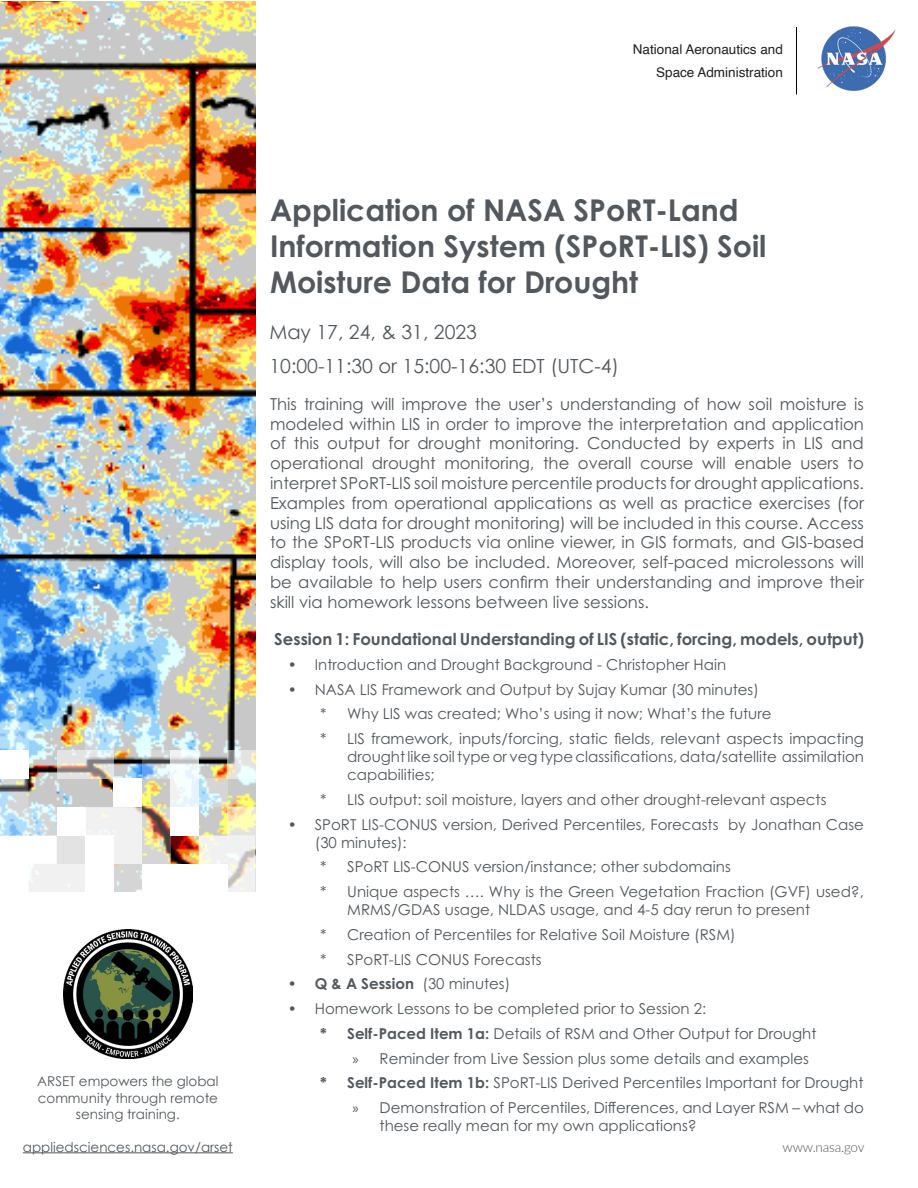
<style>
.page{position:relative;width:918px;height:1188px;background:#fff}
.page>*{position:absolute;margin:0;border:0;box-sizing:border-box;transform-origin:0 0}
.t1{font:700 30px/36px "Century Gothic Pro";color:#52585d}
.t2{font:19.5px "Century Gothic";color:#52585d}
.t3{font:16.5px/19.8px "Century Gothic Pro";color:#52585d;text-align:justify}
.t4{font:700 16.5px "Century Gothic Pro";color:#52585d}
.t5{font:15px/18px "Century Gothic Pro";color:#52585d}
.t6{font:700 15px "Century Gothic Pro";color:#52585d}
.t7{font:13.5px/16.2px "Century Gothic";color:#52585d;text-align:center}
.t8{font:13.5px "Helvetica";color:#231f20}
.t9{font:300 13.5px "Lato";letter-spacing:-.015em;color:#52585d}
.s1{font-weight:400}
.s2{font-weight:700}
.s3{font-family:"Myriad Pro"}
</style>
<div class="page">
<img style="left:0;top:1px;width:256px;height:863px">
<img style="left:817px;top:26px;width:79px;height:65px">
<hr style="left:796px;top:27px;width:1px;height:67px;background:#000">
<div style="left:28px;top:864px;width:57px;height:28px;background:#f1f1f1"></div>
<svg style="left:114px;top:864px;width:28px;height:28px"></svg>
<svg style="left:142px;top:807px;width:28px;height:57px;background:#c2ad90"></svg>
<svg style="left:199px;top:836px;width:57px;height:56px"></svg>
<div style="left:113px;top:779px;width:29px;height:28px;background:#fff"></div>
<div style="left:57px;top:836px;width:28px;height:28px;background:#e3e3e3"></div>
<div style="left:57px;top:807px;width:28px;height:29px;background:#fff"></div>
<svg style="left:0;top:779px;width:57px;height:110px"></svg>
<div style="left:0;top:750px;width:28px;height:29px;background:#fff"></div>
<div style="left:170px;top:807px;width:29px;height:29px;background:#fff"></div>
<svg style="left:227px;top:807px;width:29px;height:29px"></svg>
<svg style="left:199px;top:779px;width:28px;height:28px"></svg>
<svg style="left:142px;top:750px;width:28px;height:29px"></svg>
<svg style="left:85px;top:807px;width:57px;height:57px"></svg>
<svg style="left:170px;top:750px;width:29px;height:57px"></svg>
<svg style="left:227px;top:750px;width:29px;height:29px"></svg>
<svg style="left:57px;top:750px;width:57px;height:29px;background:#cdc8c2"></svg>
<svg style="left:0;top:722px;width:28px;height:28px"></svg>
<svg style="left:85px;top:722px;width:29px;height:28px"></svg>
<hr style="left:23px;top:1152px;width:210px;height:1px;background:#52585d">
<img style="left:63px;top:929px;width:130px;height:130px">
<p class="t8" style="left:633px;top:39px;width:152px">National Aeronautics and</p>
<p class="t8" style="left:656px;top:62px;width:128px">Space Administration</p>
<p class="t7" style="left:37px;top:1073px;width:183px">ARSET empowers the global community through remote sensing training.</p>
<p class="t7" style="left:23px;top:1138px;width:212px">appliedsciences.nasa.gov/arset</p>
<p class="t1" style="left:270px;top:192px;width:498px">Application of NASA SPoRT-Land<br>Information System (SPoRT-LIS) Soil<br>Moisture Data for Drought</p>
<p class="t2" style="left:269px;top:319px;width:209px">May 17, 24, &amp; 31, 2023</p>
<p class="t2" style="left:269px;top:352px;width:351px">10:00-11:30 or 15:00-16:30 EDT (UTC-4)</p>
<p class="t3" style="left:270px;top:394px;width:596px">This training will improve the user’s understanding of how soil moisture is modeled within LIS in order to improve the interpretation and application of this output for drought monitoring. Conducted by experts in LIS and operational drought monitoring, the overall course will enable users to interpret SPoRT-LIS soil moisture percentile products for drought applications.<br>Examples from operational applications as well as practice exercises (for using LIS data for drought monitoring) will be included in this course. Access to the SPoRT-LIS products via online viewer, in GIS formats, and GIS-based display tools, will also be included. Moreover, self-paced microlessons will be available to help users confirm their understanding and improve their skill via homework lessons between live sessions.</p>
<p class="t4" style="left:274px;top:629px;width:591px">Session 1: Foundational Understanding of LIS (static, forcing, models, output)</p>
<p class="t5" style="left:288px;top:655px;width:440px">• Introduction and Drought Background - Christopher Hain</p>
<p class="t5" style="left:288px;top:680px;width:473px">• NASA LIS Framework and Output by Sujay Kumar (30 minutes)</p>
<p class="t5" style="left:320px;top:705px;width:453px">* Why LIS was created; Who’s using it now; What’s the future</p>
<p class="t5" style="left:347px;top:730px;width:518px;text-align:justify;text-indent:-27px">* LIS framework, inputs/forcing, static fields, relevant aspects impacting drought like soil type or veg type classifications, data/satellite assimilation capabilities;</p>
<p class="t5" style="left:320px;top:790px;width:508px">* LIS output: soil moisture, layers and other drought-relevant aspects</p>
<p class="t5" style="left:315px;top:815px;width:551px;text-indent:-27px">• SPoRT LIS-CONUS version, Derived Percentiles, Forecasts by Jonathan Case (30 minutes):</p>
<p class="t5" style="left:320px;top:858px;width:412px">* SPoRT LIS-CONUS version/instance; other subdomains</p>
<p class="t5" style="left:347px;top:883px;width:518px;text-indent:-27px">* Unique aspects …. Why is the Green Vegetation Fraction (GVF) used?,<br>MRMS/GDAS usage, NLDAS usage, and 4-5 day rerun to present</p>
<p class="t5" style="left:320px;top:925px;width:417px">* Creation of Percentiles for Relative Soil Moisture (RSM)</p>
<p class="t5" style="left:320px;top:950px;width:223px">* SPoRT-LIS CONUS Forecasts</p>
<p class="t6" style="left:288px;top:975px;width:224px">• Q &amp; A Session <span class="s1">(30 minutes)</span></p>
<p class="t5" style="left:288px;top:1000px;width:420px">• Homework Lessons to be completed prior to Session 2:</p>
<p class="t5" style="left:320px;top:1024px;width:498px"><span class="s2">* Self-Paced Item 1a:</span> Details of RSM and Other Output for Drought</p>
<p class="t5" style="left:353px;top:1049px;width:458px"><span class="s3">»</span> Reminder from Live Session plus some details and examples</p>
<p class="t5" style="left:320px;top:1074px;width:545px"><span class="s2">* Self-Paced Item 1b:</span> SPoRT-LIS Derived Percentiles Important for Drought</p>
<p class="t5" style="left:380px;top:1099px;width:486px;text-indent:-27px"><span class="s3">»</span> Demonstration of Percentiles, Differences, and Layer RSM – what do these really mean for my own applications?</p>
<p class="t9" style="left:783px;top:1138px;width:83px">www.nasa.gov</p>
</div>
